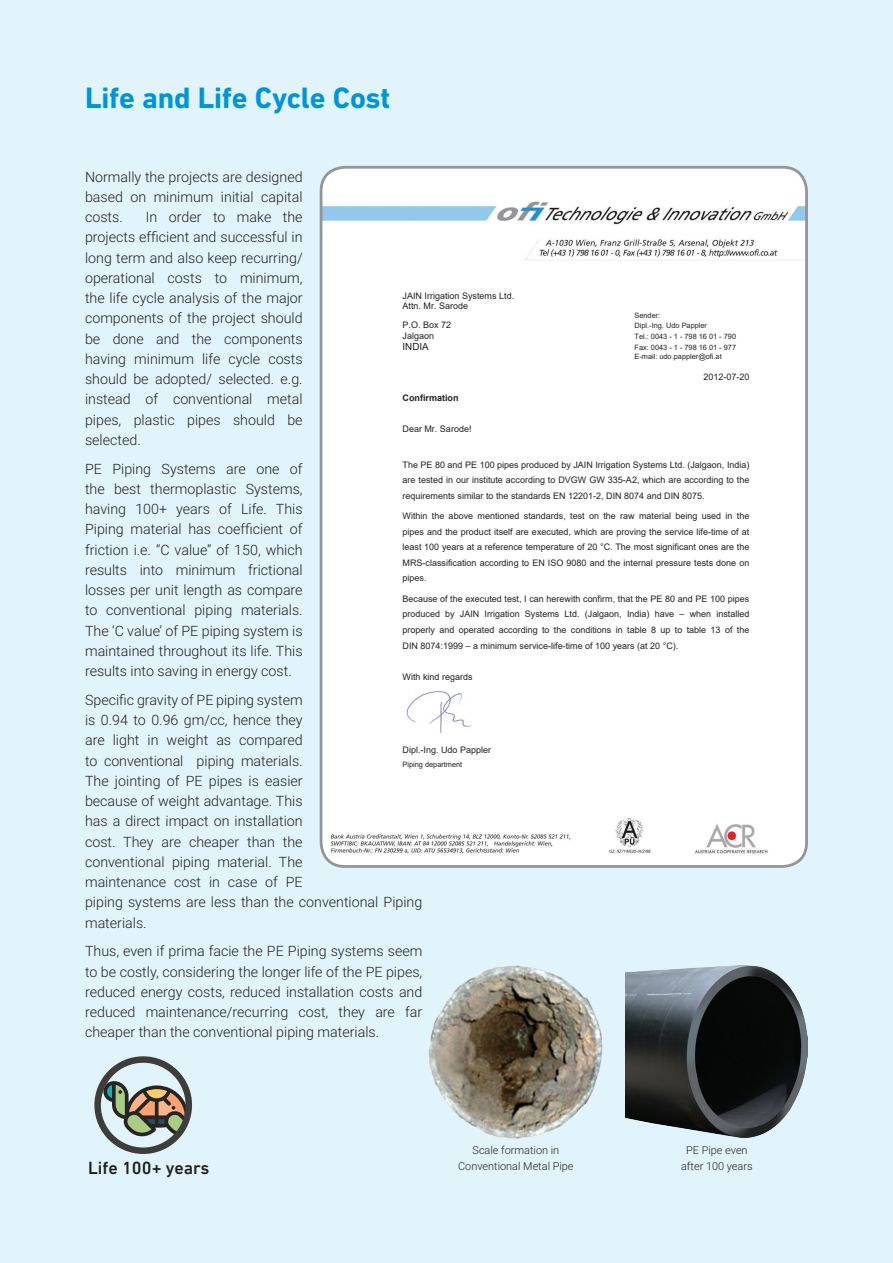
<style>
.page{position:relative;width:893px;height:1263px;background:#e1f4fc}
.page>*{position:absolute;margin:0;border:0;box-sizing:border-box;transform-origin:0 0}
.t1{font:700 30px "DIN Next LT Pro";letter-spacing:-.005em;color:#0095d9}
.t2{font:500 18px "DIN Next LT Pro";color:#231f20}
.t3{font:300 14.25px/20.2px "Roboto";color:#231f20;text-align:justify}
.t4{font:300 10.95px/15.8px "Roboto";color:#231f20;text-align:center}
.t5{font:9.75px "Arial";color:#231f20}
.t6{font:9px/15.5px "Arial";color:#231f20;text-align:justify}
.t7{font:700 9px "Arial";color:#231f20}
.t8{font:7.35px/9px "Arial";color:#231f20}
</style>
<div class="page">
<img style="left:428px;top:965px;width:175px;height:174px">
<img style="left:626px;top:965px;width:182px;height:172px">
<div style="left:321px;top:167px;width:485px;height:699px;background:#fff;border-radius:24px"></div>
<img style="left:321px;top:176px;width:483px;height:85px">
<img style="left:324px;top:818px;width:480px;height:46px">
<img style="left:405px;top:690px;width:67px;height:44px">
<div style="left:320px;top:166px;width:488px;height:702px;border:3px solid #939598;border-radius:24px"></div>
<svg style="left:103px;top:1081px;width:86px;height:55px"></svg>
<div style="left:94px;top:1056px;width:98px;height:98px;border:6px solid #3f3d3a;border-radius:50%"></div>
<h1 class="t1" style="left:85px;top:80px;width:307px">Life and Life Cycle Cost</h1>
<p class="t3" style="left:85px;top:166px;width:219px">Normally the projects are designed based on minimum initial capital costs.</p>
<p class="t3" style="left:85px;top:206px;width:219px;text-indent:61px">In order to make the projects efficient and successful in long term and also keep recurring/ operational costs to minimum, the life cycle analysis of the major components of the project should be done and the components having minimum life cycle costs should be adopted/ selected. e.g. instead of conventional metal pipes, plastic pipes should be selected.</p>
<p class="t3" style="left:85px;top:458px;width:219px">PE Piping Systems are one of the best thermoplastic Systems, having 100+ years of Life. This Piping material has coefficient of friction i.e. “C value” of 150, which results into minimum frictional losses per unit length as compare to conventional piping materials.<br>The ‘C value’ of PE piping system is maintained throughout its life. This results into saving in energy cost.</p>
<p class="t3" style="left:85px;top:689px;width:339px;text-align:left">Specific gravity of PE piping system<br>is 0.94 to 0.96 gm/cc, hence they<br>are light in weight as compared<br>to conventional piping materials.<br>The jointing of PE pipes is easier<br>because of weight advantage. This<br>has a direct impact on installation<br>cost. They are cheaper than the<br>conventional piping material. The<br>maintenance cost in case of PE<br>piping systems are less than the conventional Piping materials.</p>
<p class="t3" style="left:85px;top:941px;width:339px">Thus, even if prima facie the PE Piping systems seem to be costly, considering the longer life of the PE pipes, reduced energy costs, reduced installation costs and reduced maintenance/recurring cost, they are far cheaper than the conventional piping materials.</p>
<p class="t6" style="left:402px;top:291px;width:113px;line-height:10.4px">JAIN Irrigation Systems Ltd.<br>Attn. Mr. Sarode</p>
<p class="t8" style="left:635px;top:311px;width:27px">Sender:</p>
<p class="t6" style="left:402px;top:317px;width:50px">P.O. Box 72</p>
<p class="t8" style="left:635px;top:321px;width:74px">Dipl.-Ing. Udo Pappler</p>
<p class="t6" style="left:402px;top:328px;width:33px">Jalgaon</p>
<p class="t8" style="left:635px;top:331px;width:103px">Tel.: 0043 - 1 - 798 16 01 - 790</p>
<p class="t5" style="left:402px;top:340px;width:28px">INDIA</p>
<p class="t8" style="left:635px;top:343px;width:103px">Fax: 0043 - 1 - 798 16 01 - 977<br>E-mail: udo.pappler@ofi.at</p>
<p class="t6" style="left:703px;top:369px;width:48px">2012-07-20</p>
<p class="t7" style="left:402px;top:392px;width:58px">Confirmation</p>
<p class="t6" style="left:402px;top:421px;width:70px">Dear Mr. Sarode!</p>
<p class="t6" style="left:402px;top:457px;width:348px">The PE 80 and PE 100 pipes produced by JAIN Irrigation Systems Ltd. (Jalgaon, India) are tested in our institute according to DVGW GW 335-A2, which are according to the requirements similar to the standards EN 12201-2, DIN 8074 and DIN 8075.</p>
<p class="t6" style="left:402px;top:508px;width:348px">Within the above mentioned standards, test on the raw material being used in the pipes and the product itself are executed, which are proving the service life-time of at least 100 years at a reference temperature of 20 °C. The most significant ones are the MRS-classification according to EN ISO 9080 and the internal pressure tests done on pipes.</p>
<p class="t6" style="left:402px;top:591px;width:348px">Because of the executed test, I can herewith confirm, that the PE 80 and PE 100 pipes produced by JAIN Irrigation Systems Ltd. (Jalgaon, India) have – when installed properly and operated according to the conditions in table 8 up to table 13 of the DIN 8074:1999 – a minimum service-life-time of 100 years (at 20 °C).</p>
<p class="t6" style="left:402px;top:669px;width:72px">With kind regards</p>
<p class="t6" style="left:402px;top:742px;width:90px">Dipl.-Ing. Udo Pappler</p>
<p class="t8" style="left:402px;top:759px;width:61px">Piping department</p>
<p class="t2" style="left:88px;top:1157px;width:123px">Life 100+ years</p>
<p class="t4" style="left:458px;top:1142px;width:117px">Scale formation in<br>Conventional Metal Pipe</p>
<p class="t4" style="left:681px;top:1142px;width:73px">PE Pipe even after 100 years</p>
</div>
